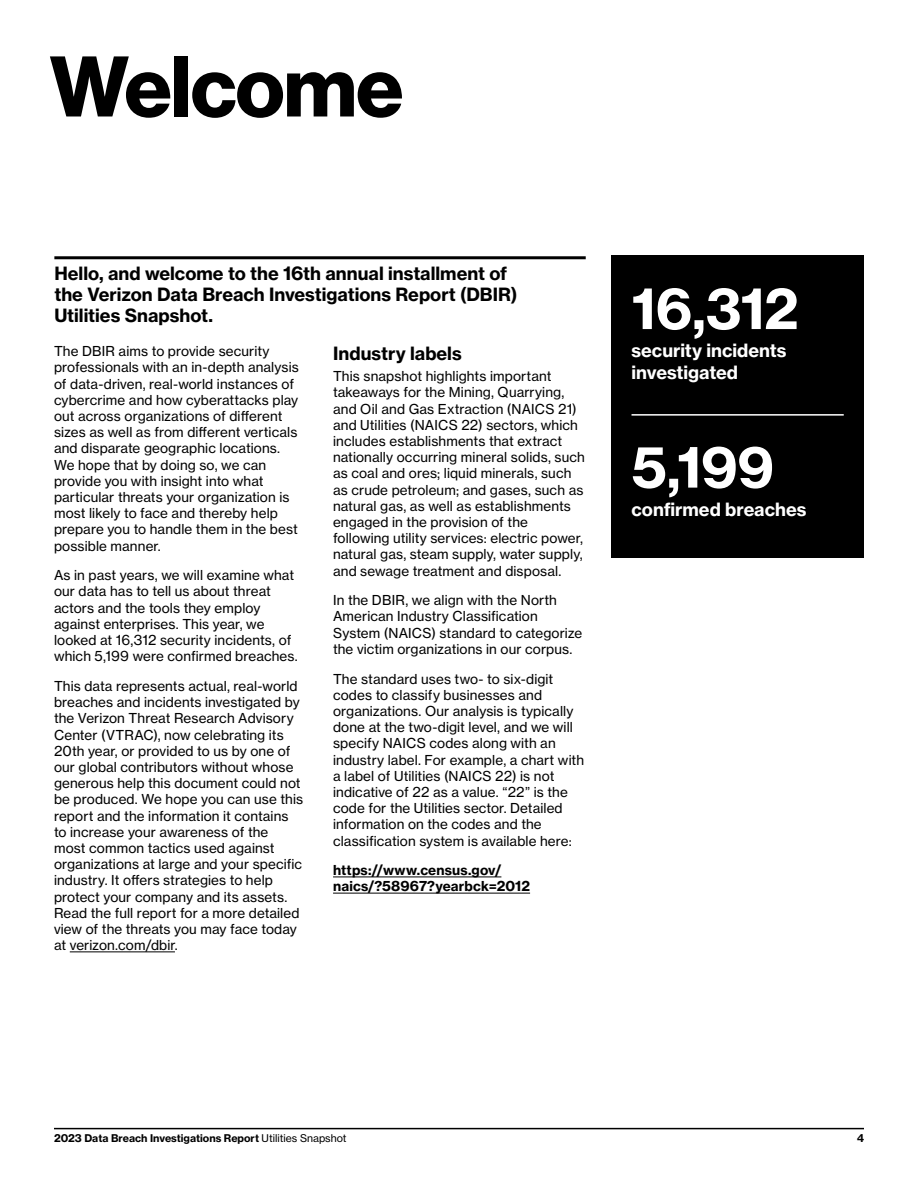
<style>
.page{position:relative;width:918px;height:1188px;background:#fff}
.page>*{position:absolute;margin:0;border:0;box-sizing:border-box;transform-origin:0 0}
.t1{font:700 84px "Verizon NHGDS";letter-spacing:-.01em;color:#000}
.Body_Copy__White{font:700 54px "Verizon NHGTX";letter-spacing:-.015em;color:#fff}
.h4_no_line{font:700 18px/21.3px "Verizon NHGTX";color:#000}
.Body_Copy__White-2{font:700 18px/21.6px "Verizon NHGTX";color:#fff}
.Body_Copy_-_Black{font:13.5px/16.2px "Verizon NHGTX";letter-spacing:.01em;color:#000}
.Body_Copy__White-3{font:13.5px/16.2px "Verizon NHGTX";letter-spacing:.01em;color:#000}
.Body_Copy__White-4{font:700 13.5px/16.2px "Verizon NHGTX";letter-spacing:.01em;color:#000}
.t2{font:700 10.5px "Verizon NHGTX";color:#000}
.s1{font-weight:400}
</style>
<div class="page">
<hr style="left:54px;top:256px;width:532px;height:3px;background:#000">
<hr style="left:70px;top:952px;width:105px;height:1px;background:#000">
<hr style="left:333px;top:877px;width:168px;height:1px;background:#000">
<hr style="left:333px;top:893px;width:197px;height:1px;background:#000">
<div style="left:611px;top:255px;width:253px;height:302px;background:#000"></div>
<hr style="left:632px;top:414px;width:212px;height:2px;background:#fff">
<hr style="left:54px;top:1128px;width:810px;height:1px;background:#000">
<h1 class="t1" style="left:50px;top:38px;width:355px">Welcome</h1>
<h3 class="h4_no_line" style="left:54px;top:262px;width:464px">Hello, and welcome to the 16th annual installment of the Verizon Data Breach Investigations Report (DBIR)<br>Utilities Snapshot.</h3>
<p class="Body_Copy_-_Black" style="left:54px;top:343px;width:246px">The DBIR aims to provide security professionals with an in-depth analysis of data-driven, real-world instances of cybercrime and how cyberattacks play out across organizations of different sizes as well as from different verticals and disparate geographic locations.<br>We hope that by doing so, we can provide you with insight into what particular threats your organization is most likely to face and thereby help prepare you to handle them in the best possible manner.</p>
<p class="Body_Copy_-_Black" style="left:54px;top:567px;width:245px">As in past years, we will examine what our data has to tell us about threat actors and the tools they employ against enterprises. This year, we looked at 16,312 security incidents, of which 5,199 were confirmed breaches.</p>
<p class="Body_Copy_-_Black" style="left:54px;top:678px;width:251px">This data represents actual, real-world breaches and incidents investigated by the Verizon Threat Research Advisory Center (VTRAC), now celebrating its 20th year, or provided to us by one of our global contributors without whose generous help this document could not be produced. We hope you can use this report and the information it contains to increase your awareness of the most common tactics used against organizations at large and your specific industry. It offers strategies to help protect your company and its assets.<br>Read the full report for a more detailed view of the threats you may face today at verizon.com/dbir.</p>
<p class="h4_no_line" style="left:333px;top:342px;width:130px">Industry labels</p>
<p class="Body_Copy__White-3" style="left:333px;top:368px;width:253px">This snapshot highlights important takeaways for the Mining, Quarrying, and Oil and Gas Extraction (NAICS 21) and Utilities (NAICS 22) sectors, which includes establishments that extract nationally occurring mineral solids, such as coal and ores; liquid minerals, such as crude petroleum; and gases, such as natural gas, as well as establishments engaged in the provision of the following utility services: electric power, natural gas, steam supply, water supply, and sewage treatment and disposal.</p>
<p class="Body_Copy__White-3" style="left:333px;top:592px;width:251px">In the DBIR, we align with the North American Industry Classification System (NAICS) standard to categorize the victim organizations in our corpus.</p>
<p class="Body_Copy__White-3" style="left:333px;top:670px;width:253px">The standard uses two- to six-digit codes to classify businesses and organizations. Our analysis is typically done at the two-digit level, and we will specify NAICS codes along with an industry label. For example, a chart with a label of Utilities (NAICS 22) is not indicative of 22 as a value. “22” is the code for the Utilities sector. Detailed information on the codes and the classification system is available here:</p>
<p class="Body_Copy__White-4" style="left:333px;top:862px;width:199px">https://www.census.gov/ naics/?58967?yearbck=2012</p>
<p class="Body_Copy__White" style="left:632px;top:275px;width:168px">16,312</p>
<p class="Body_Copy__White-2" style="left:632px;top:340px;width:157px">security incidents investigated</p>
<p class="Body_Copy__White" style="left:632px;top:434px;width:144px">5,199</p>
<p class="Body_Copy__White-2" style="left:632px;top:498px;width:176px">confirmed breaches</p>
<p class="t2" style="left:54px;top:1132px;width:294px">2023 Data Breach Investigations Report <span class="s1">Utilities Snapshot</span></p>
<p class="t2" style="left:857px;top:1132px;width:9px">4</p>
</div>
